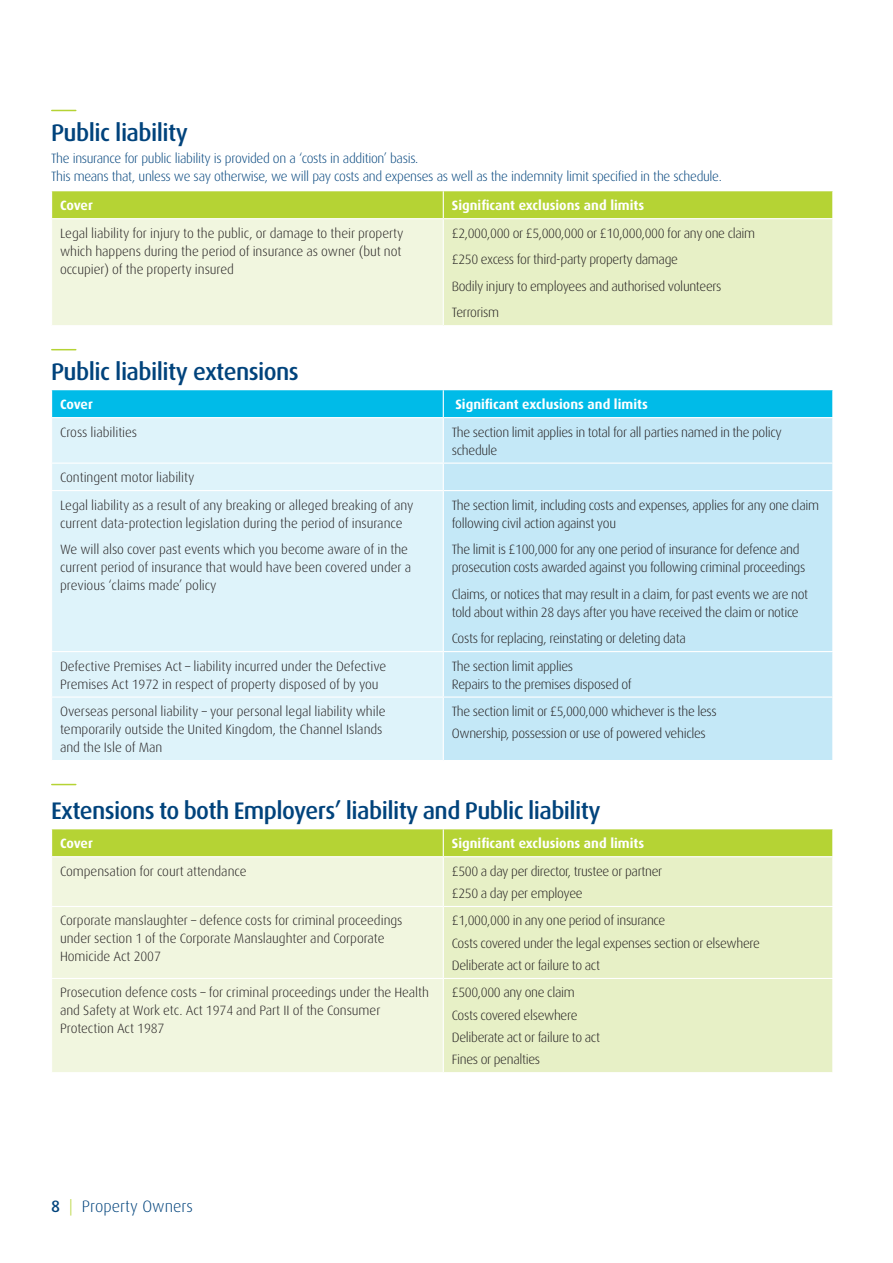
<style>
.page{position:relative;width:893px;height:1263px;background:#fff}
.page>*{position:absolute;margin:0;border:0;box-sizing:border-box;transform-origin:0 0}
.t1{font:500 24px "Dax";letter-spacing:-.025em;color:#01437c}
.t2{font:300 16.5px "Dax";color:#01437c}
.t3{font:300 13.5px/22.2px "Dax";letter-spacing:-.025em;color:#231f20}
.t4{font:300 13.5px/18px "Dax";letter-spacing:-.005em;color:#231f20}
.t5{font:300 13.5px/18px "Dax";letter-spacing:-.025em;color:#01437c}
.t6{font:700 13.5px "Dax";color:#fff}
.s1{font-weight:500}
.s2{color:#b5d334}
</style>
<div class="page">
<svg style="left:52px;top:110px;width:24px;height:1px"></svg>
<div style="left:52px;top:219px;width:391px;height:107px;background:#f1f6df"></div>
<div style="left:443px;top:219px;width:390px;height:107px;background:#e7f0c6"></div>
<hr style="left:443px;top:219px;width:1px;height:106px;background:#fff">
<hr style="left:832px;top:219px;width:1px;height:106px;background:#fff">
<hr style="left:51px;top:325px;width:392px;height:1px;background:#fff">
<hr style="left:443px;top:325px;width:390px;height:1px;background:#fff">
<svg style="left:51px;top:191px;width:782px;height:28px;background:#b8d53d"></svg>
<svg style="left:52px;top:349px;width:24px;height:1px"></svg>
<div style="left:52px;top:418px;width:391px;height:342px;background:#def3fa"></div>
<div style="left:444px;top:418px;width:388px;height:342px;background:#c4e8f7"></div>
<svg style="left:832px;top:464px;width:1px;height:26px"></svg>
<hr style="left:51px;top:462px;width:392px;height:2px;background:#fff">
<hr style="left:443px;top:462px;width:390px;height:2px;background:#fff">
<hr style="left:51px;top:490px;width:392px;height:1px;background:#fff">
<hr style="left:443px;top:490px;width:390px;height:1px;background:#fff">
<hr style="left:51px;top:651px;width:392px;height:1px;background:#fff">
<hr style="left:443px;top:651px;width:390px;height:1px;background:#fff">
<hr style="left:51px;top:696px;width:392px;height:2px;background:#fff">
<hr style="left:443px;top:696px;width:390px;height:2px;background:#fff">
<svg style="left:51px;top:390px;width:782px;height:28px;background:#0cbee9"></svg>
<svg style="left:52px;top:784px;width:24px;height:1px"></svg>
<div style="left:52px;top:857px;width:391px;height:215px;background:#f1f6df"></div>
<div style="left:444px;top:857px;width:388px;height:215px;background:#e7f0c6"></div>
<hr style="left:51px;top:906px;width:392px;height:1px;background:#fff">
<hr style="left:443px;top:906px;width:390px;height:1px;background:#fff">
<hr style="left:51px;top:978px;width:392px;height:1px;background:#fff">
<hr style="left:443px;top:978px;width:390px;height:1px;background:#fff">
<svg style="left:51px;top:829px;width:782px;height:28px;background:#b8d53d"></svg>
<h1 class="t1" style="left:51px;top:119px;width:138px">Public liability</h1>
<p class="t5" style="left:51px;top:150px;width:672px">The insurance for public liability is provided on a ‘costs in addition’ basis.<br>This means that, unless we say otherwise, we will pay costs and expenses as well as the indemnity limit specified in the schedule.</p>
<p class="t6" style="left:60px;top:198px;width:34px">Cover</p>
<p class="t6" style="left:452px;top:198px;width:194px">Significant exclusions and limits</p>
<p class="t4" style="left:60px;top:224px;width:345px">Legal liability for injury to the public, or damage to their property which happens during the period of insurance as owner (but not occupier) of the property insured</p>
<p class="t3" style="left:452px;top:220px;width:305px;line-height:26.5px">£2,000,000 or £5,000,000 or £10,000,000 for any one claim £250 excess for third-party property damage<br>Bodily injury to employees and authorised volunteers Terrorism</p>
<h1 class="t1" style="left:51px;top:358px;width:249px">Public liability extensions</h1>
<p class="t6" style="left:60px;top:397px;width:34px">Cover</p>
<p class="t6" style="left:455px;top:397px;width:194px">Significant exclusions and limits</p>
<p class="t4" style="left:60px;top:423px;width:79px">Cross liabilities</p>
<p class="t3" style="left:452px;top:423px;width:332px;line-height:18px">The section limit applies in total for all parties named in the policy schedule</p>
<p class="t4" style="left:60px;top:464px;width:355px;line-height:27.5px">Contingent motor liability<br>Legal liability as a result of any breaking or alleged breaking of any</p>
<p class="t4" style="left:60px;top:510px;width:349px;line-height:26.5px">current data-protection legislation during the period of insurance<br>We will also cover past events which you become aware of in the</p>
<p class="t4" style="left:60px;top:558px;width:353px">current period of insurance that would have been covered under a previous ‘claims made’ policy</p>
<p class="t3" style="left:452px;top:496px;width:369px;line-height:18px">The section limit, including costs and expenses, applies for any one claim following civil action against you</p>
<p class="t3" style="left:452px;top:540px;width:355px;line-height:18px">The limit is £100,000 for any one period of insurance for defence and prosecution costs awarded against you following criminal proceedings</p>
<p class="t3" style="left:452px;top:585px;width:358px;line-height:18px">Claims, or notices that may result in a claim, for past events we are not told about within 28 days after you have received the claim or notice</p>
<p class="t3" style="left:452px;top:627px;width:236px">Costs for replacing, reinstating or deleting data</p>
<p class="t4" style="left:60px;top:657px;width:328px">Defective Premises Act – liability incurred under the Defective<br>Premises Act 1972 in respect of property disposed of by you</p>
<p class="t3" style="left:452px;top:657px;width:181px;line-height:18px">The section limit applies<br>Repairs to the premises disposed of</p>
<p class="t4" style="left:60px;top:702px;width:327px">Overseas personal liability – your personal legal liability while temporarily outside the United Kingdom, the Channel Islands and the Isle of Man</p>
<p class="t3" style="left:452px;top:700px;width:266px">The section limit or £5,000,000 whichever is the less<br>Ownership, possession or use of powered vehicles</p>
<h1 class="t1" style="left:51px;top:797px;width:551px">Extensions to both Employers’ liability and Public liability</h1>
<p class="t6" style="left:60px;top:836px;width:34px">Cover</p>
<p class="t6" style="left:452px;top:836px;width:194px">Significant exclusions and limits</p>
<p class="t4" style="left:60px;top:862px;width:188px">Compensation for court attendance</p>
<p class="t3" style="left:452px;top:860px;width:212px">£500 a day per director, trustee or partner £250 a day per employee</p>
<p class="t4" style="left:60px;top:912px;width:344px">Corporate manslaughter – defence costs for criminal proceedings under section 1 of the Corporate Manslaughter and Corporate<br>Homicide Act 2007</p>
<p class="t3" style="left:452px;top:910px;width:310px">£1,000,000 in any one period of insurance<br>Costs covered under the legal expenses section or elsewhere<br>Deliberate act or failure to act</p>
<p class="t4" style="left:60px;top:984px;width:370px">Prosecution defence costs – for criminal proceedings under the Health and Safety at Work etc. Act 1974 and Part II of the Consumer<br>Protection Act 1987</p>
<p class="t3" style="left:452px;top:982px;width:150px">£500,000 any one claim<br>Costs covered elsewhere<br>Deliberate act or failure to act<br>Fines or penalties</p>
<p class="t2" style="left:51px;top:1197px;width:143px"><span class="s1">8</span> <span class="s2">|</span> Property Owners</p>
</div>
